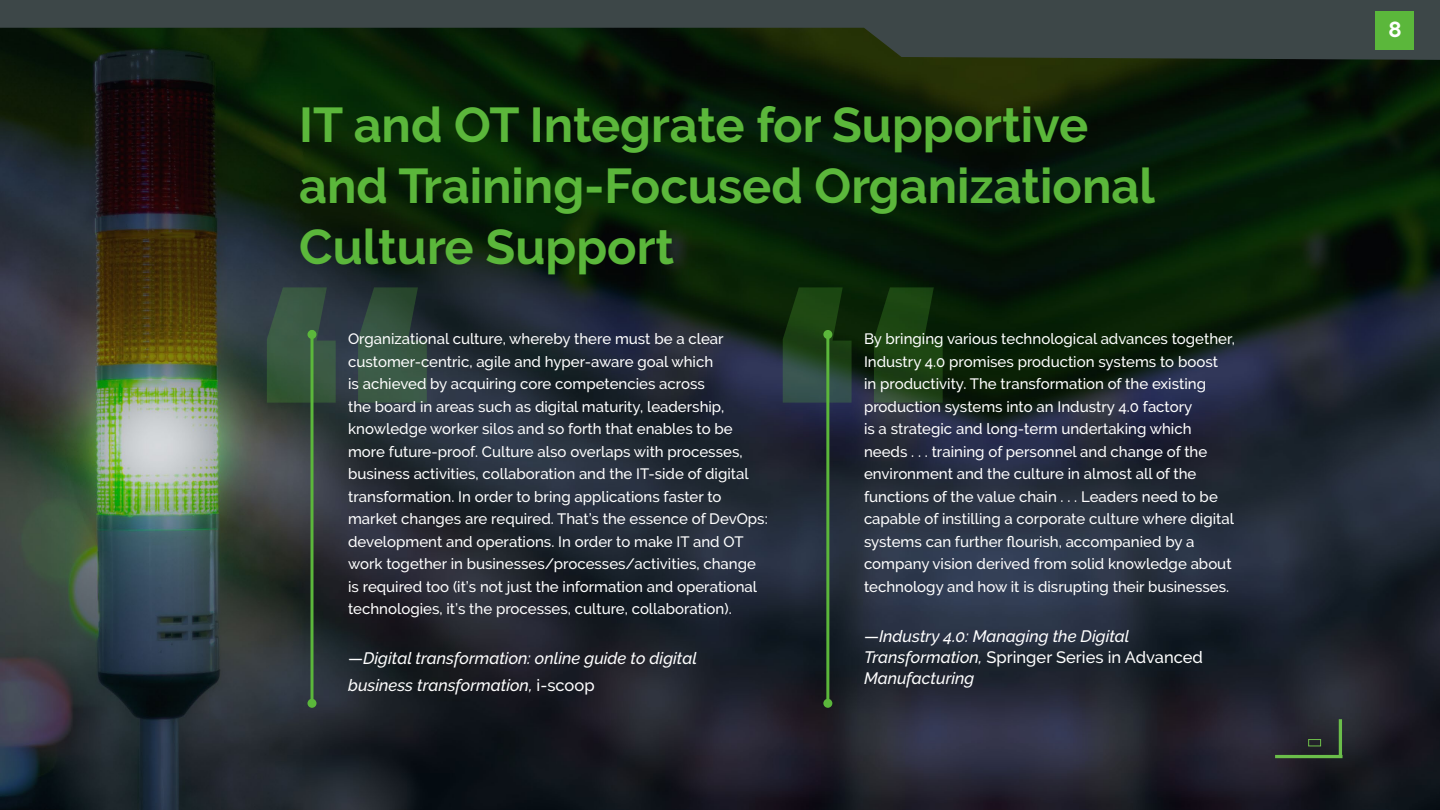
<style>
.page{position:relative;width:1440px;height:810px;background:#fff}
.page>*{position:absolute;margin:0;border:0;box-sizing:border-box;transform-origin:0 0}
.t1{font:800 422.17px "Raleway";color:#5bb73b}
.t2{font:700 48.75px/61.3px "Raleway";color:#5bb73b}
.t3{font:700 21.83px "Raleway";color:#fff}
.t4{font:italic 500 16.5px/21px "Raleway";color:#fff}
.t5{font:500 15px/22.5px "Raleway";color:#fff}
.s1{font-style:normal}
</style>
<div class="page">
<img style="left:0;top:60px;width:1440px;height:750px">
<svg style="left:0;top:0;width:1440px;height:60px;background:#2c3931"></svg>
<div style="left:1376px;top:12px;width:38px;height:38px;background:#5bb73b"></div>
<hr style="left:1339px;top:719px;width:3px;height:38px;background:#6bbe4a">
<hr style="left:1275px;top:755px;width:68px;height:3px;background:#6bbe4a">
<div style="left:1308px;top:739px;width:13px;height:7px;border:1px solid #6ebe4a"></div>
<div style="left:308px;top:330px;width:8px;height:9px;background:#5bb73b;border-radius:50%"></div>
<div style="left:308px;top:699px;width:8px;height:9px;background:#5bb73b;border-radius:50%"></div>
<svg style="left:310px;top:330px;width:4px;height:369px"></svg>
<div style="left:823px;top:330px;width:9px;height:9px;background:#5bb73b;border-radius:50%"></div>
<div style="left:823px;top:699px;width:9px;height:9px;background:#5bb73b;border-radius:50%"></div>
<hr style="left:826px;top:335px;width:3px;height:368px;background:#5bb73b">
<h2 class="t2" style="left:299px;top:94px;width:857px">IT and OT Integrate for Supportive and Training-Focused Organizational<br>Culture Support</h2>
<h1 class="t1" style="left:244px;top:207px;width:722px">“ “</h1>
<p class="t5" style="left:348px;top:328px;width:421px">Organizational culture, whereby there must be a clear customer-centric, agile and hyper-aware goal which<br>is achieved by acquiring core competencies across<br>the board in areas such as digital maturity, leadership, knowledge worker silos and so forth that enables to be more future-proof. Culture also overlaps with processes, business activities, collaboration and the IT-side of digital transformation. In order to bring applications faster to market changes are required. That’s the essence of DevOps: development and operations. In order to make IT and OT work together in businesses/processes/activities, change is required too (it’s not just the information and operational technologies, it’s the processes, culture, collaboration).</p>
<p class="t4" style="left:348px;top:645px;width:350px;line-height:27px"><span class="s1">—</span>Digital transformation: online guide to digital business transformation, <span class="s1">i-scoop</span></p>
<p class="t5" style="left:864px;top:328px;width:372px">By bringing various technological advances together, Industry 4.0 promises production systems to boost<br>in productivity. The transformation of the existing production systems into an Industry 4.0 factory<br>is a strategic and long-term undertaking which needs . . . training of personnel and change of the environment and the culture in almost all of the functions of the value chain . . . Leaders need to be capable of instilling a corporate culture where digital systems can further flourish, accompanied by a company vision derived from solid knowledge about technology and how it is disrupting their businesses.</p>
<p class="t4" style="left:864px;top:625px;width:341px"><span class="s1">—</span>Industry 4.0: Managing the Digital<br>Transformation, <span class="s1">Springer Series in Advanced<br></span>Manufacturing</p>
<h3 class="t3" style="left:1389px;top:17px;width:15px">8</h3>
</div>
